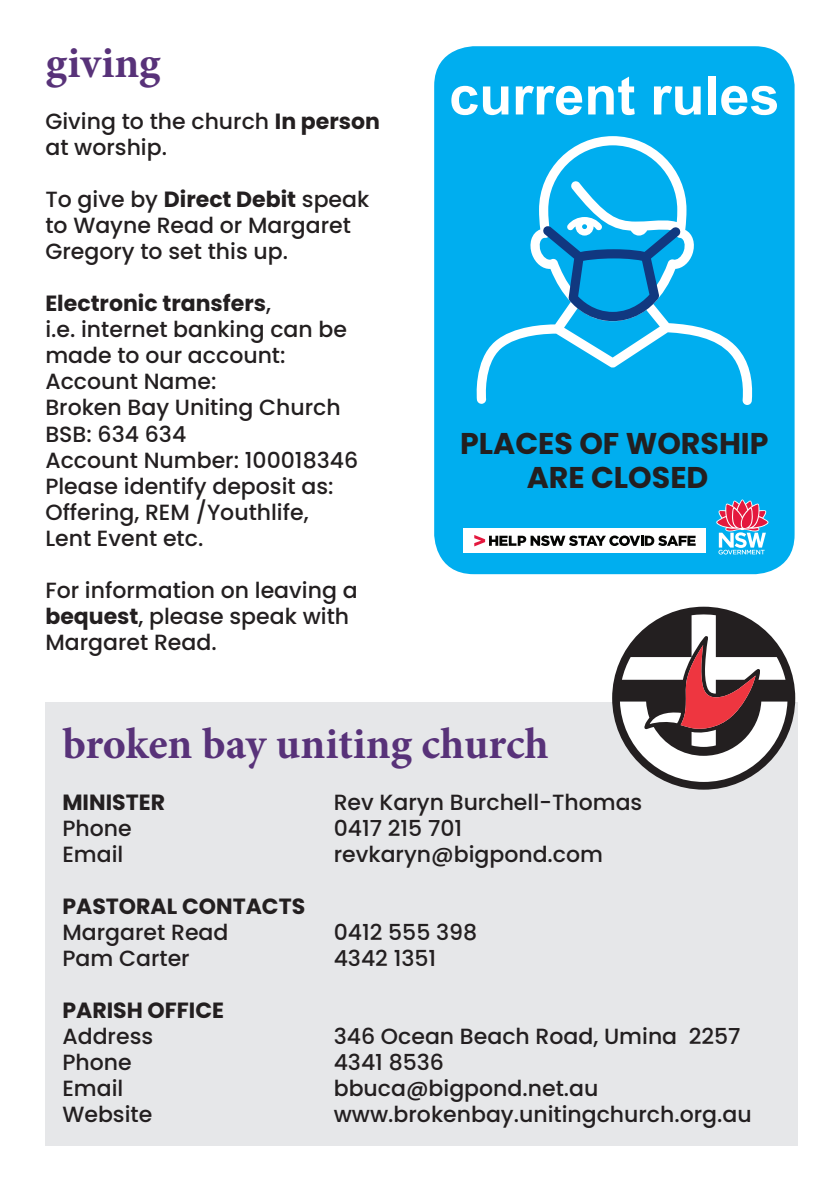
<style>
.page{position:relative;width:840px;height:1191px;background:#fff}
.page>*{position:absolute;margin:0;border:0;box-sizing:border-box;transform-origin:0 0}
.t1{font:700 54px "Arial";color:#fff}
.t2{font:700 44px "Minion Pro";color:#583279}
.t3{font:700 30px "Poppins";color:#231f20}
.t4{font:500 22px/26px "Poppins";color:#231f20}
.t5{font:700 22px "Poppins";color:#231f20}
.s1{font-weight:700}
</style>
<div class="page">
<div style="left:45px;top:702px;width:752px;height:443px;background:#e6e7e9"></div>
<svg style="left:612px;top:606px;width:182px;height:183px"></svg>
<div style="left:434px;top:46px;width:360px;height:528px;background:#00aeef;border-radius:40px"></div>
<svg style="left:476px;top:136px;width:277px;height:269px"></svg>
<svg style="left:542px;top:217px;width:138px;height:104px"></svg>
<div style="left:463px;top:528px;width:243px;height:25px;background:#fff"></div>
<svg style="left:474px;top:535px;width:221px;height:11px"></svg>
<svg style="left:716px;top:499px;width:52px;height:55px"></svg>
<p class="t2" style="left:45px;top:32px;width:117px">giving</p>
<p class="t4" style="left:45px;top:109px;width:336px">Giving to the church <span class="s1">In person </span>at worship.</p>
<p class="t4" style="left:45px;top:187px;width:325px">To give by <span class="s1">Direct Debit</span> speak to Wayne Read or Margaret<br>Gregory to set this up.</p>
<p class="t4" style="left:45px;top:291px;width:303px"><span class="s1">Electronic transfers</span>,<br>i.e. internet banking can be made to our account:</p>
<p class="t4" style="left:45px;top:369px;width:297px">Account Name:<br>Broken Bay Uniting Church</p>
<p class="t4" style="left:45px;top:421px;width:142px">BSB: 634 634</p>
<p class="t4" style="left:45px;top:447px;width:314px">Account Number: 100018346</p>
<p class="t4" style="left:45px;top:473px;width:289px">Please identify deposit as:<br>Offering, REM /Youthlife,<br>Lent Event etc.</p>
<p class="t4" style="left:45px;top:577px;width:313px">For information on leaving a <span class="s1">bequest</span>, please speak with<br>Margaret Read.</p>
<p class="t1" style="left:449px;top:59px;width:332px">current rules</p>
<p class="t3" style="left:460px;top:426px;width:310px">PLACES OF WORSHIP</p>
<p class="t3" style="left:526px;top:460px;width:183px">ARE CLOSED</p>
<p class="t2" style="left:62px;top:712px;width:487px">broken bay uniting church</p>
<p class="t5" style="left:62px;top:789px;width:104px">MINISTER</p>
<p class="t4" style="left:333px;top:789px;width:310px">Rev Karyn Burchell-Thomas</p>
<p class="t4" style="left:62px;top:815px;width:71px">Phone</p>
<p class="t4" style="left:333px;top:815px;width:130px">0417 215 701</p>
<p class="t4" style="left:62px;top:841px;width:62px">Email</p>
<p class="t4" style="left:333px;top:841px;width:271px">revkaryn@bigpond.com</p>
<p class="t5" style="left:62px;top:893px;width:244px">PASTORAL CONTACTS</p>
<p class="t4" style="left:62px;top:919px;width:167px">Margaret Read</p>
<p class="t4" style="left:333px;top:919px;width:145px">0412 555 398</p>
<p class="t4" style="left:62px;top:945px;width:129px">Pam Carter</p>
<p class="t4" style="left:333px;top:945px;width:104px">4342 1351</p>
<p class="t5" style="left:62px;top:997px;width:163px">PARISH OFFICE</p>
<p class="t4" style="left:62px;top:1023px;width:92px">Address</p>
<p class="t4" style="left:333px;top:1023px;width:408px">346 Ocean Beach Road, Umina 2257</p>
<p class="t4" style="left:62px;top:1049px;width:71px">Phone</p>
<p class="t4" style="left:333px;top:1049px;width:112px">4341 8536</p>
<p class="t4" style="left:62px;top:1075px;width:62px">Email</p>
<p class="t4" style="left:333px;top:1075px;width:266px">bbuca@bigpond.net.au</p>
<p class="t4" style="left:62px;top:1101px;width:91px">Website</p>
<p class="t4" style="left:333px;top:1101px;width:419px">www.brokenbay.unitingchurch.org.au</p>
</div>
